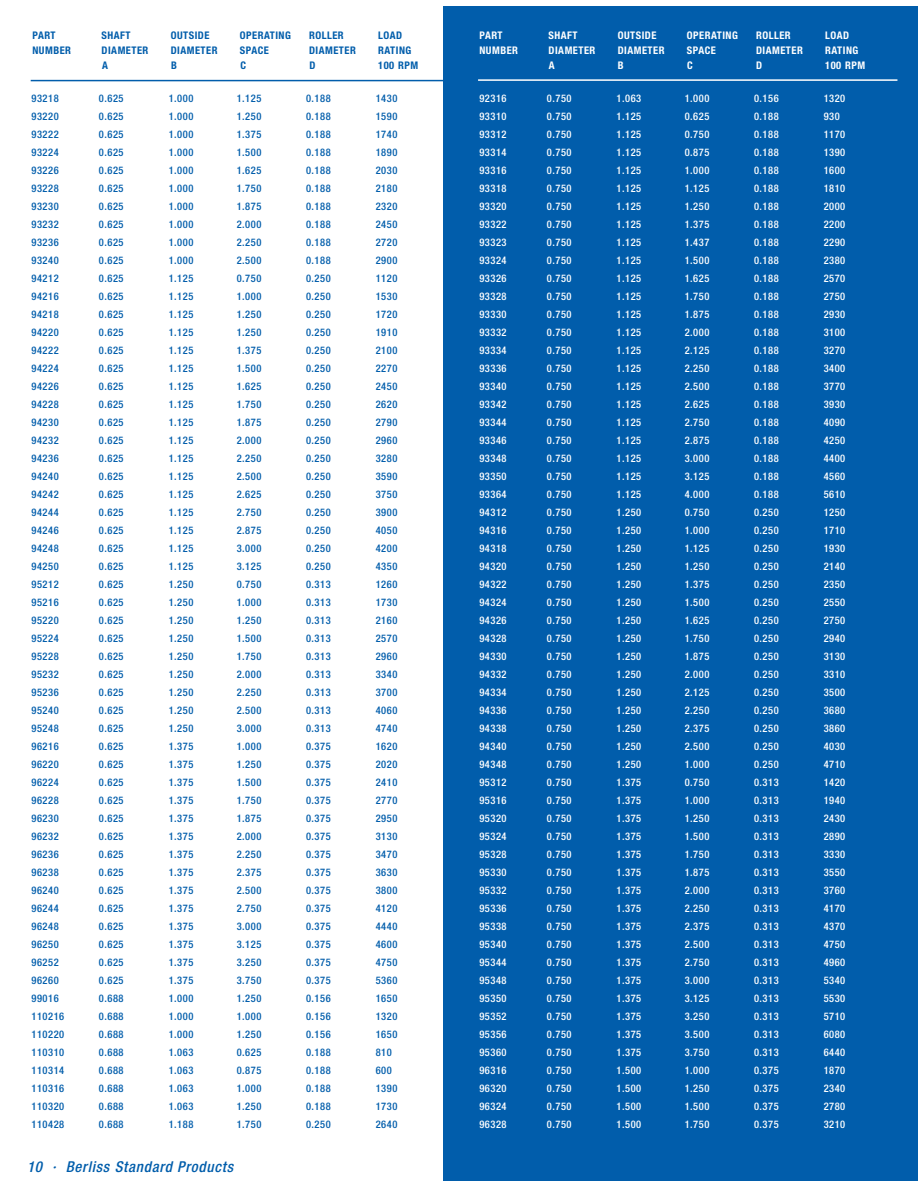
<style>
.page{position:relative;width:918px;height:1188px;background:#fff}
.page>*{position:absolute;margin:0;border:0;box-sizing:border-box;transform-origin:0 0}
.t1{font:italic 500 condensed 15px "Helvetica Neue";letter-spacing:.05em;color:#015dab}
.t2{font:500 condensed 10.5px/18px "Helvetica Neue";letter-spacing:.05em;color:#015dab;text-align:justify}
.t3{font:500 condensed 10.5px/18px "Helvetica Neue";letter-spacing:.05em;color:#fff;text-align:justify}
.t4{font:700 condensed 10.5px/15px "Helvetica Neue";letter-spacing:.05em;color:#015dab}
.t5{font:700 condensed 10.5px/15px "Helvetica Neue";letter-spacing:.05em;color:#fff}
</style>
<div class="page">
<div style="left:443px;top:7px;width:475px;height:1174px;background:#015dab"></div>
<hr style="left:31px;top:80px;width:419px;height:1px;background:#015dab">
<hr style="left:478px;top:79px;width:419px;height:2px;background:#fff">
<p class="t4" style="left:32px;top:28px;width:40px">PART<br>NUMBER</p>
<p class="t4" style="left:102px;top:28px;width:48px">SHAFT<br>DIAMETER</p>
<p class="t4" style="left:171px;top:28px;width:48px">OUTSIDE<br>DIAMETER</p>
<p class="t4" style="left:240px;top:28px;width:53px">OPERATING<br>SPACE</p>
<p class="t4" style="left:309px;top:28px;width:48px">ROLLER<br>DIAMETER</p>
<p class="t4" style="left:378px;top:28px;width:41px">LOAD<br>RATING<br>100 RPM</p>
<p class="t5" style="left:479px;top:28px;width:40px">PART<br>NUMBER</p>
<p class="t5" style="left:549px;top:28px;width:48px">SHAFT<br>DIAMETER</p>
<p class="t5" style="left:618px;top:28px;width:48px">OUTSIDE<br>DIAMETER</p>
<p class="t5" style="left:687px;top:28px;width:53px">OPERATING<br>SPACE</p>
<p class="t5" style="left:756px;top:28px;width:48px">ROLLER<br>DIAMETER</p>
<p class="t5" style="left:825px;top:28px;width:41px">LOAD<br>RATING<br>100 RPM</p>
<p class="t3" style="left:479px;top:90px;width:29px">92316<br>93310<br>93312<br>93314<br>93316<br>93318<br>93320<br>93322<br>93323<br>93324<br>93326<br>93328<br>93330<br>93332<br>93334<br>93336<br>93340<br>93342<br>93344<br>93346<br>93348<br>93350<br>93364<br>94312<br>94316<br>94318<br>94320<br>94322<br>94324<br>94326<br>94328<br>94330<br>94332<br>94334<br>94336<br>94338<br>94340<br>94348<br>95312<br>95316<br>95320<br>95324<br>95328<br>95330<br>95332<br>95336<br>95338<br>95340<br>95344<br>95348<br>95350<br>95352<br>95356<br>95360<br>96316<br>96320<br>96324<br>96328</p>
<p class="t3" style="left:547px;top:90px;width:26px">0.750<br>0.750<br>0.750<br>0.750<br>0.750<br>0.750<br>0.750<br>0.750<br>0.750<br>0.750<br>0.750<br>0.750<br>0.750<br>0.750<br>0.750<br>0.750<br>0.750<br>0.750<br>0.750<br>0.750<br>0.750<br>0.750<br>0.750<br>0.750<br>0.750<br>0.750<br>0.750<br>0.750<br>0.750<br>0.750<br>0.750<br>0.750<br>0.750<br>0.750<br>0.750<br>0.750<br>0.750<br>0.750<br>0.750<br>0.750<br>0.750<br>0.750<br>0.750<br>0.750<br>0.750<br>0.750<br>0.750<br>0.750<br>0.750<br>0.750<br>0.750<br>0.750<br>0.750<br>0.750<br>0.750<br>0.750<br>0.750<br>0.750</p>
<p class="t3" style="left:617px;top:90px;width:26px">1.063<br>1.125<br>1.125<br>1.125<br>1.125<br>1.125<br>1.125<br>1.125<br>1.125<br>1.125<br>1.125<br>1.125<br>1.125<br>1.125<br>1.125<br>1.125<br>1.125<br>1.125<br>1.125<br>1.125<br>1.125<br>1.125<br>1.125<br>1.250<br>1.250<br>1.250<br>1.250<br>1.250<br>1.250<br>1.250<br>1.250<br>1.250<br>1.250<br>1.250<br>1.250<br>1.250<br>1.250<br>1.250<br>1.375<br>1.375<br>1.375<br>1.375<br>1.375<br>1.375<br>1.375<br>1.375<br>1.375<br>1.375<br>1.375<br>1.375<br>1.375<br>1.375<br>1.375<br>1.375<br>1.500<br>1.500<br>1.500<br>1.500</p>
<p class="t3" style="left:685px;top:90px;width:26px">1.000<br>0.625<br>0.750<br>0.875<br>1.000<br>1.125<br>1.250<br>1.375<br>1.437<br>1.500<br>1.625<br>1.750<br>1.875<br>2.000<br>2.125<br>2.250<br>2.500<br>2.625<br>2.750<br>2.875<br>3.000<br>3.125<br>4.000<br>0.750<br>1.000<br>1.125<br>1.250<br>1.375<br>1.500<br>1.625<br>1.750<br>1.875<br>2.000<br>2.125<br>2.250<br>2.375<br>2.500<br>1.000<br>0.750<br>1.000<br>1.250<br>1.500<br>1.750<br>1.875<br>2.000<br>2.250<br>2.375<br>2.500<br>2.750<br>3.000<br>3.125<br>3.250<br>3.500<br>3.750<br>1.000<br>1.250<br>1.500<br>1.750</p>
<p class="t3" style="left:754px;top:90px;width:26px">0.156<br>0.188<br>0.188<br>0.188<br>0.188<br>0.188<br>0.188<br>0.188<br>0.188<br>0.188<br>0.188<br>0.188<br>0.188<br>0.188<br>0.188<br>0.188<br>0.188<br>0.188<br>0.188<br>0.188<br>0.188<br>0.188<br>0.188<br>0.250<br>0.250<br>0.250<br>0.250<br>0.250<br>0.250<br>0.250<br>0.250<br>0.250<br>0.250<br>0.250<br>0.250<br>0.250<br>0.250<br>0.250<br>0.313<br>0.313<br>0.313<br>0.313<br>0.313<br>0.313<br>0.313<br>0.313<br>0.313<br>0.313<br>0.313<br>0.313<br>0.313<br>0.313<br>0.313<br>0.313<br>0.375<br>0.375<br>0.375<br>0.375</p>
<p class="t3" style="left:824px;top:90px;width:23px;text-align:left">1320<br>930<br>1170<br>1390<br>1600<br>1810<br>2000<br>2200<br>2290<br>2380<br>2570<br>2750<br>2930<br>3100<br>3270<br>3400<br>3770<br>3930<br>4090<br>4250<br>4400<br>4560<br>5610<br>1250<br>1710<br>1930<br>2140<br>2350<br>2550<br>2750<br>2940<br>3130<br>3310<br>3500<br>3680<br>3860<br>4030<br>4710<br>1420<br>1940<br>2430<br>2890<br>3330<br>3550<br>3760<br>4170<br>4370<br>4750<br>4960<br>5340<br>5530<br>5710<br>6080<br>6440<br>1870<br>2340<br>2780<br>3210</p>
<p class="t4" style="left:102px;top:57px;width:7px">A</p>
<p class="t4" style="left:171px;top:57px;width:7px">B</p>
<p class="t4" style="left:240px;top:57px;width:7px">C</p>
<p class="t4" style="left:310px;top:57px;width:8px">D</p>
<p class="t5" style="left:549px;top:57px;width:7px">A</p>
<p class="t5" style="left:618px;top:57px;width:7px">B</p>
<p class="t5" style="left:687px;top:57px;width:7px">C</p>
<p class="t5" style="left:756px;top:57px;width:8px">D</p>
<p class="t2" style="left:32px;top:90px;width:34px;text-align:left">93218<br>93220<br>93222<br>93224<br>93226<br>93228<br>93230<br>93232<br>93236<br>93240<br>94212<br>94216<br>94218<br>94220<br>94222<br>94224<br>94226<br>94228<br>94230<br>94232<br>94236<br>94240<br>94242<br>94244<br>94246<br>94248<br>94250<br>95212<br>95216<br>95220<br>95224<br>95228<br>95232<br>95236<br>95240<br>95248<br>96216<br>96220<br>96224<br>96228<br>96230<br>96232<br>96236<br>96238<br>96240<br>96244<br>96248<br>96250<br>96252<br>96260<br>99016<br>110216<br>110220<br>110310<br>110314<br>110316<br>110320<br>110428</p>
<p class="t2" style="left:99px;top:90px;width:26px">0.625<br>0.625<br>0.625<br>0.625<br>0.625<br>0.625<br>0.625<br>0.625<br>0.625<br>0.625<br>0.625<br>0.625<br>0.625<br>0.625<br>0.625<br>0.625<br>0.625<br>0.625<br>0.625<br>0.625<br>0.625<br>0.625<br>0.625<br>0.625<br>0.625<br>0.625<br>0.625<br>0.625<br>0.625<br>0.625<br>0.625<br>0.625<br>0.625<br>0.625<br>0.625<br>0.625<br>0.625<br>0.625<br>0.625<br>0.625<br>0.625<br>0.625<br>0.625<br>0.625<br>0.625<br>0.625<br>0.625<br>0.625<br>0.625<br>0.625<br>0.688<br>0.688<br>0.688<br>0.688<br>0.688<br>0.688<br>0.688<br>0.688</p>
<p class="t2" style="left:169px;top:90px;width:26px">1.000<br>1.000<br>1.000<br>1.000<br>1.000<br>1.000<br>1.000<br>1.000<br>1.000<br>1.000<br>1.125<br>1.125<br>1.125<br>1.125<br>1.125<br>1.125<br>1.125<br>1.125<br>1.125<br>1.125<br>1.125<br>1.125<br>1.125<br>1.125<br>1.125<br>1.125<br>1.125<br>1.250<br>1.250<br>1.250<br>1.250<br>1.250<br>1.250<br>1.250<br>1.250<br>1.250<br>1.375<br>1.375<br>1.375<br>1.375<br>1.375<br>1.375<br>1.375<br>1.375<br>1.375<br>1.375<br>1.375<br>1.375<br>1.375<br>1.375<br>1.000<br>1.000<br>1.000<br>1.063<br>1.063<br>1.063<br>1.063<br>1.188</p>
<p class="t2" style="left:237px;top:90px;width:26px">1.125<br>1.250<br>1.375<br>1.500<br>1.625<br>1.750<br>1.875<br>2.000<br>2.250<br>2.500<br>0.750<br>1.000<br>1.250<br>1.250<br>1.375<br>1.500<br>1.625<br>1.750<br>1.875<br>2.000<br>2.250<br>2.500<br>2.625<br>2.750<br>2.875<br>3.000<br>3.125<br>0.750<br>1.000<br>1.250<br>1.500<br>1.750<br>2.000<br>2.250<br>2.500<br>3.000<br>1.000<br>1.250<br>1.500<br>1.750<br>1.875<br>2.000<br>2.250<br>2.375<br>2.500<br>2.750<br>3.000<br>3.125<br>3.250<br>3.750<br>1.250<br>1.000<br>1.250<br>0.625<br>0.875<br>1.000<br>1.250<br>1.750</p>
<p class="t2" style="left:306px;top:90px;width:26px">0.188<br>0.188<br>0.188<br>0.188<br>0.188<br>0.188<br>0.188<br>0.188<br>0.188<br>0.188<br>0.250<br>0.250<br>0.250<br>0.250<br>0.250<br>0.250<br>0.250<br>0.250<br>0.250<br>0.250<br>0.250<br>0.250<br>0.250<br>0.250<br>0.250<br>0.250<br>0.250<br>0.313<br>0.313<br>0.313<br>0.313<br>0.313<br>0.313<br>0.313<br>0.313<br>0.313<br>0.375<br>0.375<br>0.375<br>0.375<br>0.375<br>0.375<br>0.375<br>0.375<br>0.375<br>0.375<br>0.375<br>0.375<br>0.375<br>0.375<br>0.156<br>0.156<br>0.156<br>0.188<br>0.188<br>0.188<br>0.188<br>0.250</p>
<p class="t2" style="left:376px;top:90px;width:23px;text-align:left">1430<br>1590<br>1740<br>1890<br>2030<br>2180<br>2320<br>2450<br>2720<br>2900<br>1120<br>1530<br>1720<br>1910<br>2100<br>2270<br>2450<br>2620<br>2790<br>2960<br>3280<br>3590<br>3750<br>3900<br>4050<br>4200<br>4350<br>1260<br>1730<br>2160<br>2570<br>2960<br>3340<br>3700<br>4060<br>4740<br>1620<br>2020<br>2410<br>2770<br>2950<br>3130<br>3470<br>3630<br>3800<br>4120<br>4440<br>4600<br>4750<br>5360<br>1650<br>1320<br>1650<br>810<br>600<br>1390<br>1730<br>2640</p>
<h1 class="t1" style="left:27px;top:1161px;width:208px">10 · Berliss Standard Products</h1>
</div>
